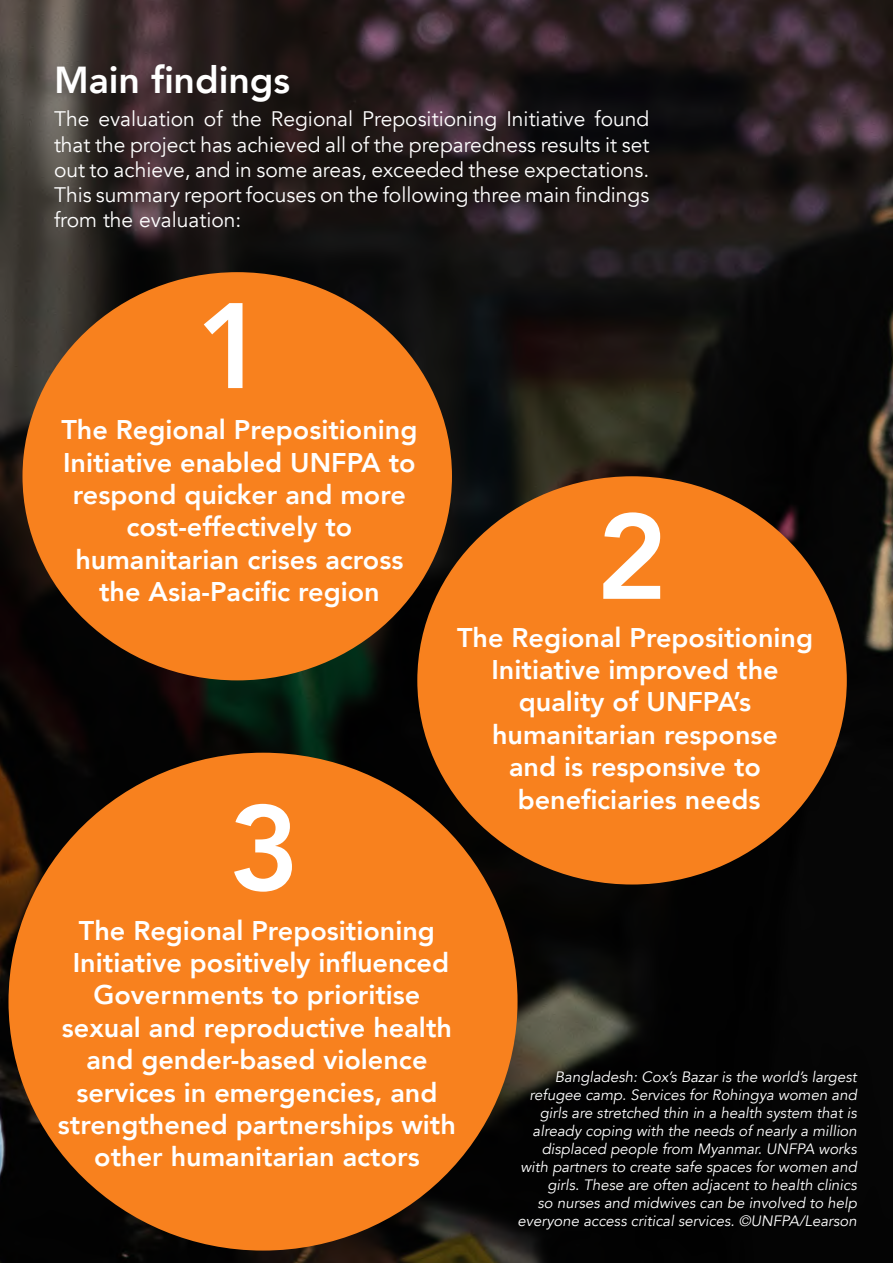
<style>
.page{position:relative;width:893px;height:1263px;background:#fff}
.page>*{position:absolute;margin:0;border:0;box-sizing:border-box;transform-origin:0 0}
.t1{font:800 120px "Avenir";color:#fff}
.t2{font:800 37.5px "Avenir";color:#fff}
.t3{font:800 27px/32.4px "Avenir";color:#fff;text-align:center}
.t4{font:21px/25.2px "Avenir";color:#fff;text-align:justify}
.t5{font:italic 15px/18px "Avenir";color:#fff;text-align:right}
</style>
<div class="page">
<img style="left:0;top:0;width:893px;height:1263px">
<div style="left:22px;top:272px;width:430px;height:408px;background:#f8811e;border-radius:50%"></div>
<div style="left:9px;top:753px;width:508px;height:497px;background:#f8811e;border-radius:50%"></div>
<div style="left:417px;top:476px;width:430px;height:408px;background:#f8811e;border-radius:50%"></div>
<h2 class="t2" style="left:54px;top:51px;width:238px">Main findings</h2>
<p class="t4" style="left:54px;top:107px;width:597px">The evaluation of the Regional Prepositioning Initiative found that the project has achieved all of the preparedness results it set out to achieve, and in some areas, exceeded these expectations.<br>This summary report focuses on the following three main findings from the evaluation:</p>
<h1 class="t1" style="left:196px;top:253px;width:73px">1</h1>
<p class="t3" style="left:61px;top:414px;width:358px">The Regional Prepositioning<br>Initiative enabled UNFPA to respond quicker and more cost-effectively to humanitarian crises across the Asia-Pacific region</p>
<h1 class="t1" style="left:229px;top:755px;width:73px">3</h1>
<h1 class="t1" style="left:596px;top:464px;width:73px">2</h1>
<p class="t3" style="left:457px;top:621px;width:358px">The Regional Prepositioning<br>Initiative improved the quality of UNFPA’s humanitarian response<br>and is responsive to beneficiaries needs</p>
<p class="t3" style="left:58px;top:914px;width:400px">The Regional Prepositioning<br>Initiative positively influenced<br>Governments to prioritise sexual and reproductive health and gender-based violence services in emergencies, and strengthened partnerships with other humanitarian actors</p>
<p class="t5" style="left:517px;top:1068px;width:341px">Bangladesh: Cox’s Bazar is the world’s largest refugee camp. Services for Rohingya women and girls are stretched thin in a health system that is already coping with the needs of nearly a million displaced people from Myanmar. UNFPA works with partners to create safe spaces for women and girls. These are often adjacent to health clinics<br>so nurses and midwives can be involved to help everyone access critical services. ©UNFPA/Learson</p>
</div>
